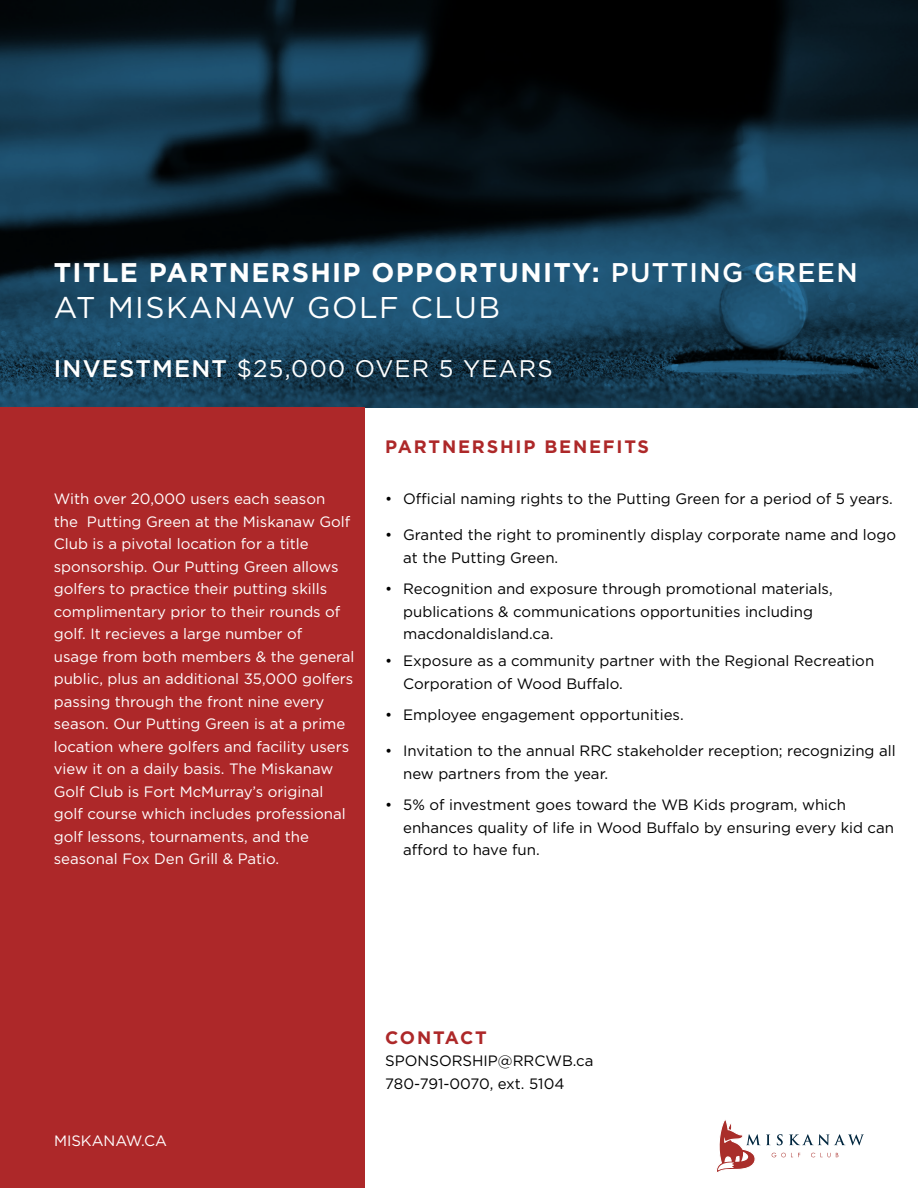
<style>
.page{position:relative;width:918px;height:1188px;background:#fff}
.page>*{position:absolute;margin:0;border:0;box-sizing:border-box;transform-origin:0 0}
.t1{font:30px "Gotham";letter-spacing:.05em;color:#fff}
.t2{font:700 27px "Gotham";letter-spacing:.05em;color:#fff}
.t3{font:24px "Gotham";letter-spacing:.05em;color:#fff}
.t4{font:700 18px "Gotham";letter-spacing:.1em;color:#ad2829}
.t5{font:15px/22.5px "Gotham";color:#000}
.t6{font:15px/22.5px "Gotham";color:#fff}
.s1{font-weight:500}
</style>
<div class="page">
<svg style="left:0;top:0;width:918px;height:408px;background:#102d3f"></svg>
<div style="left:0;top:408px;width:364px;height:780px;background:#ad2829"></div>
<svg style="left:717px;top:1120px;width:147px;height:52px"></svg>
<h2 class="t2" style="left:54px;top:255px;width:805px">TITLE PARTNERSHIP OPPORTUNITY: <span class="s1">PUTTING GREEN</span></h2>
<h1 class="t1" style="left:54px;top:288px;width:448px">AT MISKANAW GOLF CLUB</h1>
<h3 class="t3" style="left:54px;top:353px;width:501px"><span class="s1">INVESTMENT</span> $25,000 OVER 5 YEARS</h3>
<p class="t6" style="left:54px;top:487px;width:302px">With over 20,000 users each season<br>the Putting Green at the Miskanaw Golf Club is a pivotal location for a title sponsorship. Our Putting Green allows golfers to practice their putting skills complimentary prior to their rounds of golf. It recieves a large number of<br>usage from both members &amp; the general public, plus an additional 35,000 golfers passing through the front nine every season. Our Putting Green is at a prime location where golfers and facility users view it on a daily basis. The Miskanaw Golf Club is Fort McMurray’s original golf course which includes professional golf lessons, tournaments, and the seasonal Fox Den Grill &amp; Patio.</p>
<p class="t4" style="left:385px;top:434px;width:265px">PARTNERSHIP BENEFITS</p>
<p class="t5" style="left:385px;top:487px;width:509px">• Official naming rights to the Putting Green for a period of 5 years.</p>
<p class="t5" style="left:403px;top:523px;width:494px;text-indent:-18px">• Granted the right to prominently display corporate name and logo at the Putting Green.</p>
<p class="t5" style="left:403px;top:577px;width:431px;text-indent:-18px">• Recognition and exposure through promotional materials, publications &amp; communications opportunities including macdonaldisland.ca.</p>
<p class="t5" style="left:403px;top:649px;width:473px;text-indent:-18px">• Exposure as a community partner with the Regional Recreation<br>Corporation of Wood Buffalo.</p>
<p class="t5" style="left:385px;top:703px;width:300px">• Employee engagement opportunities.</p>
<p class="t5" style="left:403px;top:739px;width:494px;text-indent:-18px">• Invitation to the annual RRC stakeholder reception; recognizing all new partners from the year.</p>
<p class="t5" style="left:403px;top:793px;width:492px;text-indent:-18px">• 5% of investment goes toward the WB Kids program, which enhances quality of life in Wood Buffalo by ensuring every kid can afford to have fun.</p>
<p class="t6" style="left:54px;top:1129px;width:114px">MISKANAW.CA</p>
<p class="t4" style="left:385px;top:1025px;width:103px">CONTACT</p>
<p class="t5" style="left:385px;top:1049px;width:210px">SPONSORSHIP@RRCWB.ca<br>780-791-0070, ext. 5104</p>
</div>
